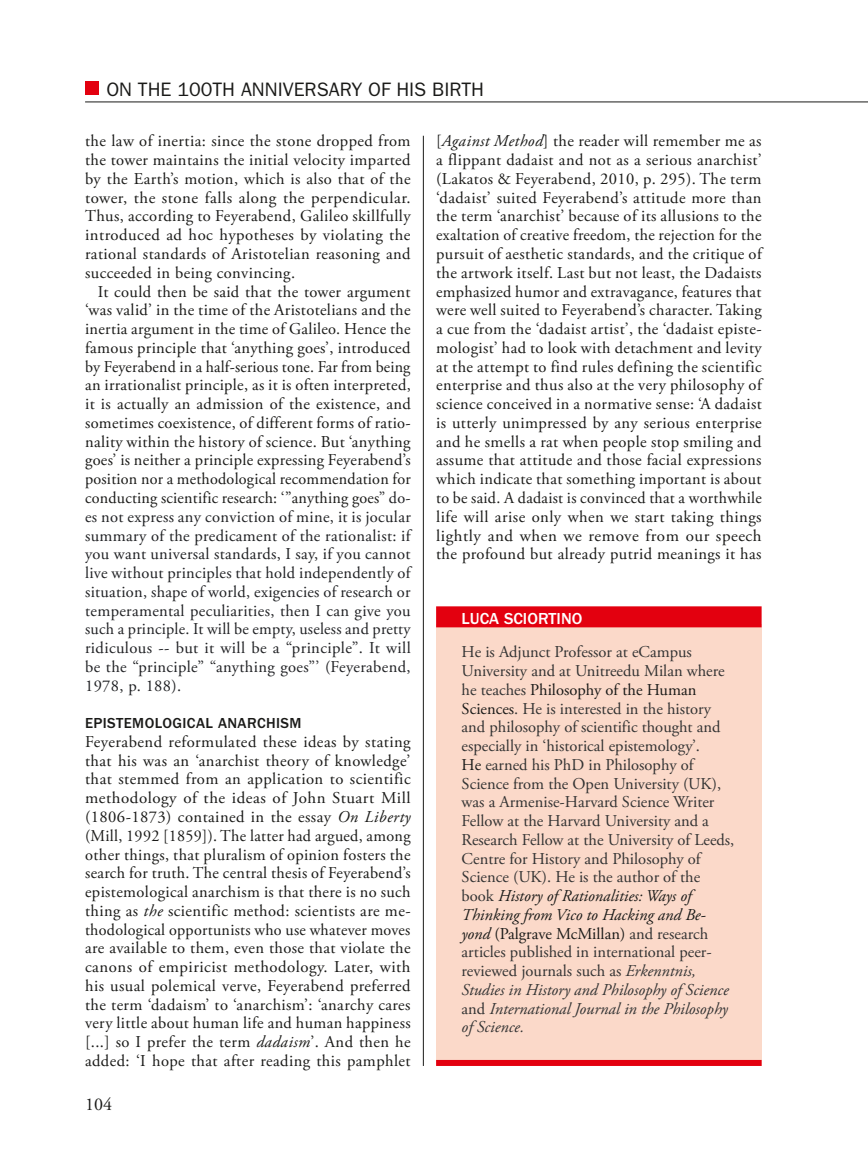
<style>
.page{position:relative;width:868px;height:1149px;background:#fff}
.page>*{position:absolute;margin:0;border:0;box-sizing:border-box;transform-origin:0 0}
.t1{font:19.5px "ITC Franklin Gothic Std";color:#1a1a18}
.t2{font:18px "Adobe Garamond Pro";color:#1a1a18}
.t3{font:16.5px/18.8px "Adobe Garamond Pro";letter-spacing:.025em;color:#1a1a18;text-align:justify}
.t4{font:16.5px/18.8px "Adobe Garamond Pro";color:#333}
.t5{font:500 16.5px "ITC Franklin Gothic Std";color:#fff}
.t6{font:500 15px "ITC Franklin Gothic Std";letter-spacing:.025em;color:#1a1a18}
.s1{color:#202124}
.s2{font-style:italic}
.s3{color:#1a1a18}
.s4{font-style:italic;color:#1a1a18}
</style>
<div class="page">
<div style="left:85px;top:81px;width:13px;height:13px;background:#e3000f"></div>
<hr style="left:85px;top:102px;width:782px;height:1px;background:#1a1a18">
<hr style="left:423px;top:136px;width:1px;height:929px;background:#1a1a18">
<div style="left:436px;top:624px;width:325px;height:441px;background:#fbd9c9"></div>
<div style="left:436px;top:606px;width:325px;height:21px;background:#e3000f"></div>
<div style="left:436px;top:1059px;width:325px;height:6px;background:#e3000f"></div>
<p class="t1" style="left:106px;top:78px;width:379px">ON THE 100TH ANNIVERSARY OF HIS BIRTH</p>
<p class="t3" style="left:85px;top:132px;width:327px">the law of inertia: since the stone dropped from the tower maintains the initial velocity imparted by the Earth’s motion, which is also that of the tower, the stone falls along the perpendicular.<br>Thus, according to Feyerabend, Galileo skillfully introduced ad hoc hypotheses by violating the rational standards of Aristotelian reasoning and succeeded in being convincing.</p>
<p class="t3" style="left:85px;top:282px;width:327px;text-indent:13px">It could then be said that the tower argument ‘was valid’ in the time of the Aristotelians and the inertia argument in the time of Galileo. Hence the famous principle that ‘anything goes’, introduced by Feyerabend in a half-serious tone. Far from being an irrationalist principle, as it is often interpreted, it is actually an admission of the existence, and sometimes coexistence, of different forms of ratio&shy;nality within the history of science. But ‘anything goes’ is neither a principle expressing Feyerabend’s position nor a methodological recommendation for conducting scientific research: ‘”anything goes<span class="s1">” do&shy;es not express any conviction of mine, it is jocular summary of the predicament of the rationalist: if you want universal standards, I say, if you cannot live without principles that hold independently of situation, shape of world, exigencies of research or temperamental peculiarities, then I can give you such a principle. It will be empty, useless and pretty ridiculous -- but it will be a “principle”. It will be the “principle” “anything goes”’ (Feyerabend, 1978, p. 188).</span></p>
<p class="t6" style="left:85px;top:714px;width:218px">EPISTEMOLOGICAL ANARCHISM</p>
<p class="t3" style="left:85px;top:732px;width:327px">Feyerabend reformulated these ideas by stating that his was an ‘anarchist theory of knowledge’ that stemmed from an application to scientific methodology of the ideas of John Stuart Mill (1806-1873) contained in the essay <span class="s2">On Liberty </span>(Mill, 1992 [1859]). The latter had argued, among other things, that pluralism of opinion fosters the search for truth. The central thesis of Feyerabend’s epistemological anarchism is that there is no such thing as <span class="s2">the</span> scientific method: scientists are me&shy;thodological opportunists who use whatever moves are available to them, even those that violate the canons of empiricist methodology. Later, with his usual polemical verve, Feyerabend preferred the term ‘dadaism’ to ‘anarchism’: ‘anarchy cares very little about human life and human happiness [...] so I prefer the term <span class="s2">dadaism</span>’. And then he added: ‘I hope that after reading this pamphlet</p>
<p class="t2" style="left:85px;top:1093px;width:28px">104</p>
<p class="t3" style="left:436px;top:132px;width:327px">[<span class="s2">Against Method</span>] the reader will remember me as a flippant dadaist and not as a serious anarchist’ (Lakatos &amp; Feyerabend, 2010, p. 295). The term ‘dadaist’ suited Feyerabend’s attitude more than the term ‘anarchist’ because of its allusions to the exaltation of creative freedom, the rejection for the pursuit of aesthetic standards, and the critique of the artwork itself. Last but not least, the Dadaists emphasized humor and extravagance, features that were well suited to Feyerabend’s character. Taking a cue from the ‘dadaist artist’, the ‘dadaist episte&shy;mologist’ had to look with detachment and levity at the attempt to find rules defining the scientific enterprise and thus also at the very philosophy of science conceived in a normative sense: ‘A dadaist is utterly unimpressed by any serious enterprise and he smells a rat when people stop smiling and assume that attitude and those facial expressions which indicate that something important is about to be said. A dadaist is convinced that a worthwhile life will arise only when we start taking things lightly and when we remove from our speech the profound but already putrid meanings it has</p>
<p class="t5" style="left:461px;top:609px;width:122px">LUCA SCIORTINO</p>
<p class="t4" style="left:461px;top:643px;width:274px">He is Adjunct Professor at eCampus University and at Unitreedu Milan where he teaches <span class="s3">Philosophy of the Human Sciences</span>. He is interested in the history and philosophy of scientific thought and especially in ‘historical epistemology’.<br><span class="s3">He</span> earned his PhD in Philosophy of Science from the Open University (UK), was a Armenise-Harvard Science Writer Fellow at the Harvard University and a Research Fellow at the University of Leeds, Centre for History and Philosophy of Science (UK). He is the author of the book <span class="s4">History of Rationalities: Ways of Thinking from Vico to Hacking and Be&shy;yond</span> <span class="s3">(Palgrave McMillan)</span> and research articles published in international peer&shy;reviewed journals such as <span class="s2">Erkenntnis, Studies in History and Philosophy of Science </span>and <span class="s2">International Journal in the Philosophy of Science.</span></p>
</div>
